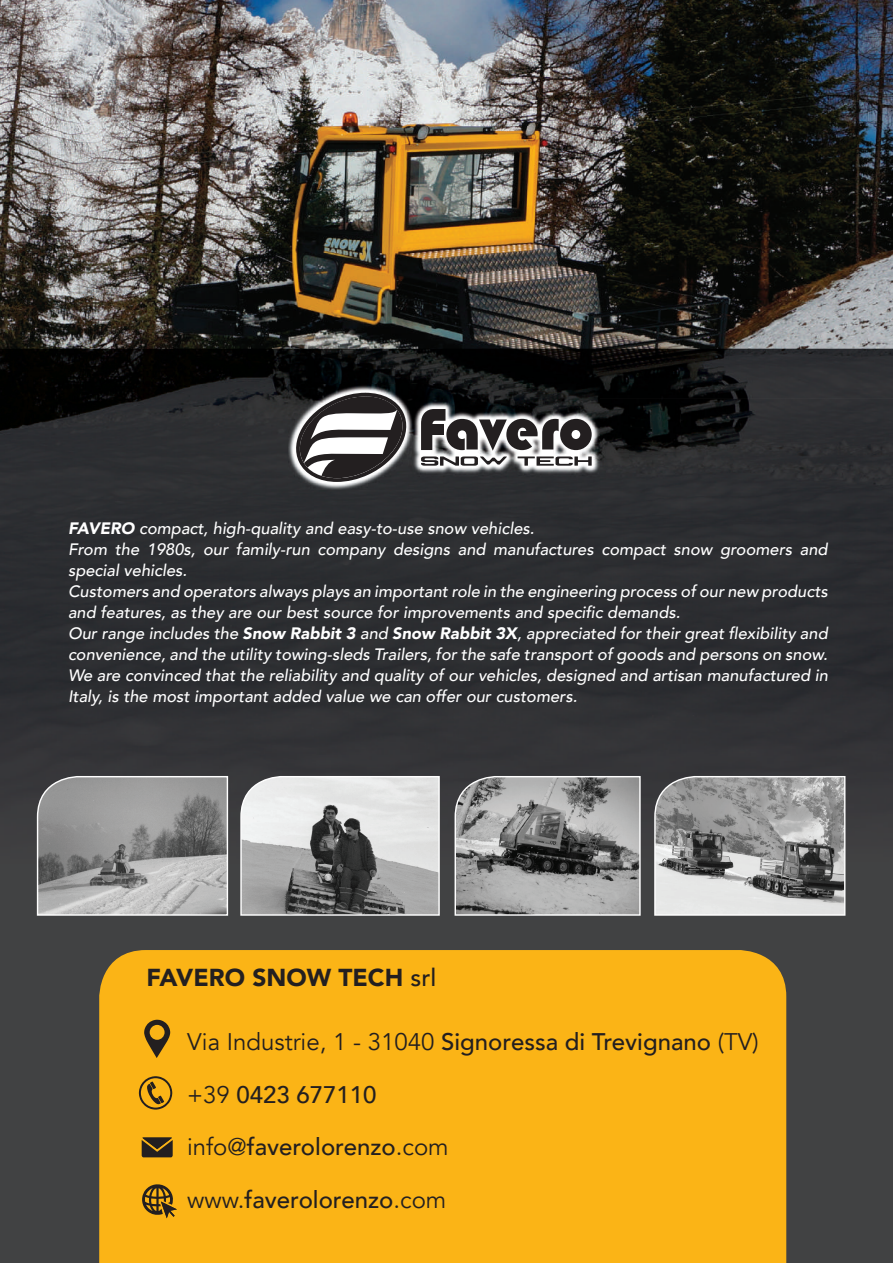
<style>
.page{position:relative;width:893px;height:1263px;background:#fff}
.page>*{position:absolute;margin:0;border:0;box-sizing:border-box;transform-origin:0 0}
.t1{font:900 24.45px "Avenir";color:#231f20}
.t2{font:500 24px/52.5px "Avenir";color:#231f20}
.t3{font:italic 500 16.5px/21px "Avenir";color:#fff}
.s1{font-weight:900}
.s2{font-weight:500}
.s3{font-weight:400}
</style>
<div class="page">
<img style="left:0;top:0;width:893px;height:349px">
<div style="left:0;top:949px;width:893px;height:314px;background:#414243"></div>
<img style="left:0;top:349px;width:315px;height:600px">
<img style="left:315px;top:349px;width:578px;height:49px">
<img style="left:578px;top:398px;width:315px;height:551px">
<img style="left:315px;top:490px;width:263px;height:459px">
<img style="left:288px;top:385px;width:312px;height:105px">
<svg style="left:294px;top:391px;width:115px;height:93px"></svg>
<svg style="left:421px;top:409px;width:171px;height:57px"></svg>
<div style="left:99px;top:950px;width:687px;height:313px;background:#fbb416"></div>
<svg style="left:144px;top:1020px;width:26px;height:38px"></svg>
<svg style="left:139px;top:1076px;width:33px;height:33px"></svg>
<svg style="left:142px;top:1183px;width:35px;height:35px"></svg>
<svg style="left:142px;top:1137px;width:31px;height:20px"></svg>
<svg style="left:36px;top:775px;width:193px;height:141px;background:#999"></svg>
<svg style="left:240px;top:775px;width:200px;height:141px;background:#acacac"></svg>
<svg style="left:454px;top:775px;width:187px;height:141px;background:#909090"></svg>
<svg style="left:653px;top:775px;width:193px;height:141px;background:#9e9e9e"></svg>
<p class="t3" style="left:68px;top:518px;width:761px"><span class="s1">FAVERO</span> compact, high-quality and easy-to-use snow vehicles.<br>From the 1980s, our family-run company designs and manufactures compact snow groomers and special vehicles.<br>Customers and operators always plays an important role in the engineering process of our new products and features, as they are our best source for improvements and specific demands.<br>Our range includes the <span class="s1">Snow Rabbit 3</span> and <span class="s1">Snow Rabbit 3X</span>, appreciated for their great flexibility and convenience, and the utility towing-sleds Trailers, for the safe transport of goods and persons on snow.<br>We are convinced that the reliability and quality of our vehicles, designed and artisan manufactured in Italy, is the most important added value we can offer our customers.</p>
<h1 class="t1" style="left:146px;top:957px;width:291px">FAVERO SNOW TECH <span class="s2">srl</span></h1>
<h2 class="t2" style="left:187px;top:1014px;width:573px"><span class="s3">Via Industrie, 1 - 31040</span> Signoressa di Trevignano <span class="s3">(TV) +39</span> 0423 677110<br><span class="s3">info@</span>faverolorenzo<span class="s3">.com<br>www.</span>faverolorenzo<span class="s3">.com</span></h2>
</div>
